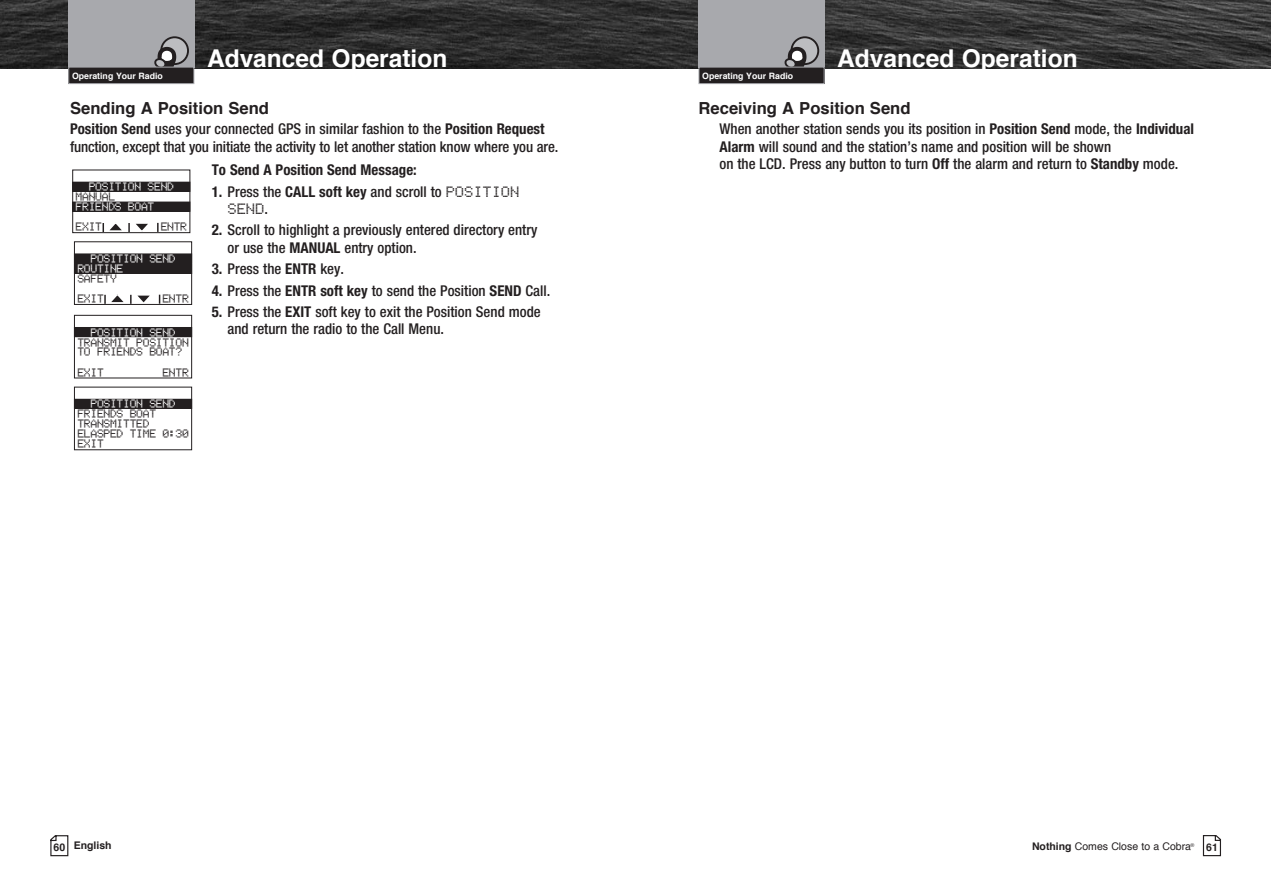
<style>
.page{position:relative;width:1271px;height:893px;background:#fff}
.page>*{position:absolute;margin:0;border:0;box-sizing:border-box;transform-origin:0 0}
.t1{font:700 24.5px "Helvetica";color:#fff}
.Subhead_2{font:700 16.62px "Helvetica";color:#231f20}
.Body_Condensed{font:16.62px "Bubbledot ICG Fine Positive";color:#231f20}
.Body_Condensed-2{font:500 condensed 14.88px/17.5px "Helvetica Neue LT Std";color:#231f20}
.Subhead_3{font:700 condensed 14.88px "Helvetica Neue LT Std";color:#231f20}
.t2{font:10.67px/10px "Electronic Highway Sign";color:#231f20}
.t3{font:10.67px/9.8px "Electronic Highway Sign";color:#fff}
.t4{font:10.5px "Helvetica";color:#231f20}
.body{font:700 10.5px "Helvetica";color:#231f20}
.t5{font:700 8.75px "Helvetica";color:#fff}
.s1{font-weight:700}
.s2{font-family:"Bubbledot ICG Fine Positive";font-weight:400;font-stretch:normal;font-size:16.62px}
.s3{font-family:"Helvetica Neue LT Std";font-weight:500;font-stretch:condensed;font-size:14.88px}
.s4{color:#231f20}
.s5{color:#fff}
</style>
<div class="page">
<svg style="left:50px;top:835px;width:19px;height:21px"></svg>
<img style="left:635px;top:0;width:635px;height:68px">
<svg style="left:1202px;top:835px;width:19px;height:21px"></svg>
<svg style="left:0;top:0;width:635px;height:68px;background:#2d2d2d"></svg>
<div style="left:68px;top:0;width:126px;height:68px;background:#a8a9ad"></div>
<svg style="left:161px;top:37px;width:27px;height:27px"></svg>
<div style="left:160px;top:36px;width:29px;height:29px;border:2px solid #231f20;border-radius:50%"></div>
<svg style="left:154px;top:47px;width:22px;height:20px"></svg>
<div style="left:69px;top:67px;width:125px;height:17px;background:#231f20"></div>
<div style="left:68px;top:67px;width:126px;height:17px;border:1px solid #a8a9ad"></div>
<div style="left:698px;top:0;width:126px;height:68px;background:#a8a9ad"></div>
<svg style="left:791px;top:37px;width:27px;height:27px"></svg>
<div style="left:790px;top:36px;width:29px;height:29px;border:2px solid #231f20;border-radius:50%"></div>
<svg style="left:784px;top:47px;width:22px;height:20px"></svg>
<div style="left:699px;top:67px;width:125px;height:17px;background:#231f20"></div>
<div style="left:698px;top:67px;width:126px;height:17px;border:1px solid #a8a9ad"></div>
<div style="left:72px;top:170px;width:118px;height:63px;border:1px solid #231f20"></div>
<svg style="left:128px;top:223px;width:2px;height:9px"></svg>
<svg style="left:157px;top:223px;width:2px;height:9px"></svg>
<div style="left:73px;top:182px;width:117px;height:9px;background:#231f20"></div>
<div style="left:72px;top:182px;width:118px;height:10px;border:1px solid #231f20"></div>
<svg style="left:136px;top:224px;width:12px;height:7px"></svg>
<svg style="left:103px;top:223px;width:19px;height:9px"></svg>
<div style="left:73px;top:202px;width:117px;height:9px;background:#231f20"></div>
<div style="left:72px;top:202px;width:118px;height:10px;border:1px solid #231f20"></div>
<div style="left:74px;top:241px;width:118px;height:64px;border:1px solid #231f20"></div>
<div style="left:74px;top:254px;width:118px;height:9px;background:#231f20"></div>
<div style="left:74px;top:253px;width:118px;height:10px;border:1px solid #231f20"></div>
<svg style="left:130px;top:295px;width:20px;height:9px"></svg>
<svg style="left:104px;top:295px;width:19px;height:9px"></svg>
<div style="left:74px;top:264px;width:118px;height:9px;background:#231f20"></div>
<div style="left:74px;top:264px;width:118px;height:10px;border:1px solid #231f20"></div>
<div style="left:74px;top:315px;width:118px;height:63px;border:1px solid #231f20"></div>
<div style="left:74px;top:327px;width:118px;height:10px;background:#231f20"></div>
<div style="left:74px;top:387px;width:118px;height:63px;border:1px solid #231f20"></div>
<div style="left:74px;top:399px;width:118px;height:9px;background:#231f20"></div>
<div style="left:74px;top:399px;width:118px;height:10px;border:1px solid #231f20"></div>
<svg style="left:0;top:0;width:6px;height:6px"></svg>
<svg style="left:1264px;top:0;width:7px;height:6px"></svg>
<p class="t1" style="left:207px;top:38px;width:242px">Advanced Operation</p>
<p class="t1" style="left:837px;top:38px;width:242px">Advanced Operation</p>
<p class="Subhead_2" style="left:70px;top:95px;width:201px">Sending A Position Send</p>
<p class="Body_Condensed-2" style="left:70px;top:120px;width:490px"><span class="s1">Position Send</span> uses your connected GPS in similar fashion to the <span class="s1">Position Request </span>function, except that you initiate the activity to let another station know where you are.</p>
<p class="Subhead_3" style="left:212px;top:161px;width:206px">To Send A Position Send Message:</p>
<p class="Body_Condensed-2" style="left:212px;top:182px;width:309px"><span class="s1">1.</span> Press the <span class="s1">CALL soft key</span> and scroll to <span class="s2">POSITION</span></p>
<p class="Body_Condensed" style="left:227px;top:201px;width:42px">SEND<span class="s3">.</span></p>
<p class="Body_Condensed-2" style="left:227px;top:221px;width:311px;text-indent:-16px"><span class="s1">2.</span> Scroll to highlight a previously entered directory entry or use the <span class="s1">MANUAL</span> entry option.</p>
<p class="Body_Condensed-2" style="left:212px;top:260px;width:134px"><span class="s1">3.</span> Press the <span class="s1">ENTR</span> key.</p>
<p class="Body_Condensed-2" style="left:212px;top:281px;width:340px"><span class="s1">4.</span> Press the <span class="s1">ENTR soft key</span> to send the Position <span class="s1">SEND</span> Call.</p>
<p class="Body_Condensed-2" style="left:227px;top:302px;width:315px;text-indent:-16px"><span class="s1">5.</span> Press the <span class="s1">EXIT</span> soft key to exit the Position Send mode and return the radio to the Call Menu.</p>
<p class="t5" style="left:72px;top:69px;width:92px">Operating Your Radio</p>
<p class="t5" style="left:702px;top:69px;width:92px">Operating Your Radio</p>
<p class="Subhead_2" style="left:698px;top:95px;width:214px">Receiving A Position Send</p>
<p class="Body_Condensed-2" style="left:719px;top:120px;width:476px">When another station sends you its position in <span class="s1">Position Send</span> mode, the <span class="s1">Individual<br>Alarm</span> will sound and the station’s name and position will be shown<br>on the LCD. Press any button to turn <span class="s1">Off</span> the alarm and return to <span class="s1">Standby</span> mode.</p>
<p class="t3" style="left:76px;top:183px;width:100px;text-indent:13px">POSITION SEND<br><span class="s4">MANUAL<br></span>FRIENDS BOAT</p>
<p class="t2" style="left:76px;top:222px;width:28px">EXIT</p>
<p class="t2" style="left:161px;top:222px;width:28px">ENTR</p>
<p class="t3" style="left:77px;top:254px;width:100px;text-indent:13px">POSITION SEND<br>ROUTINE<br><span class="s4">SAFETY</span></p>
<p class="t2" style="left:77px;top:294px;width:28px">EXIT</p>
<p class="t2" style="left:162px;top:294px;width:28px">ENTR</p>
<p class="t2" style="left:77px;top:328px;width:113px;text-indent:13px"><span class="s5">POSITION SEND<br></span>TRANSMIT POSITION<br>TO FRIENDS BOAT?</p>
<p class="t2" style="left:77px;top:368px;width:28px">EXIT</p>
<p class="t2" style="left:162px;top:368px;width:28px">ENTR</p>
<p class="t2" style="left:77px;top:400px;width:113px;text-indent:13px"><span class="s5">POSITION SEND<br></span>FRIENDS BOAT<br>TRANSMITTED<br>ELASPED TIME 0:30</p>
<p class="t2" style="left:77px;top:439px;width:28px">EXIT</p>
<p class="body" style="left:54px;top:838px;width:13px">60</p>
<p class="body" style="left:74px;top:837px;width:39px">English</p>
<p class="body" style="left:1206px;top:838px;width:13px">61</p>
<p class="t4" style="left:1032px;top:838px;width:164px"><span class="s1">Nothing</span> Comes Close to a Cobra<sup>®</sup></p>
</div>
